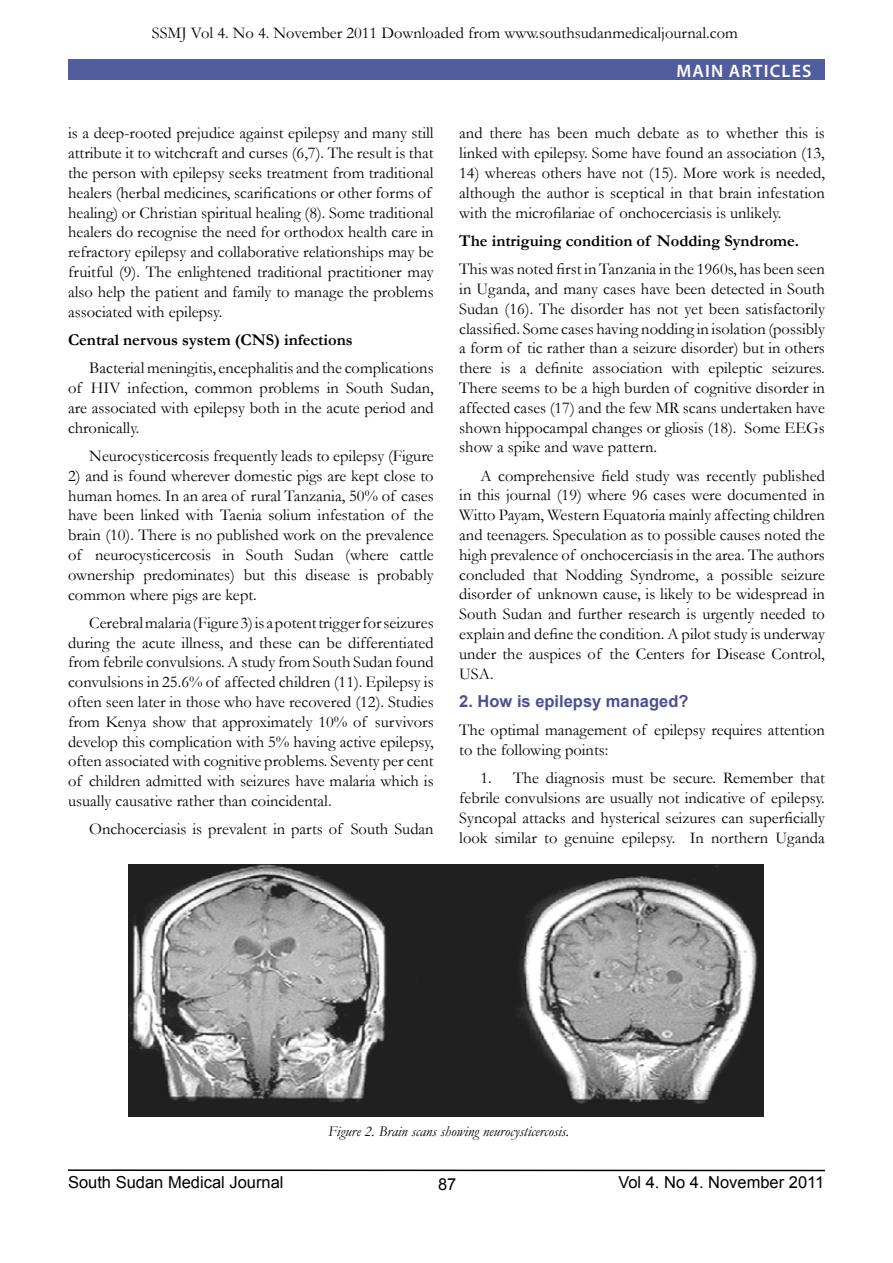
<style>
.page{position:relative;width:893px;height:1263px;background:#fff}
.page>*{position:absolute;margin:0;border:0;box-sizing:border-box;transform-origin:0 0}
.t1{font:600 18px "Myriad Pro";color:#fff}
.t2{font:16.5px/19.8px "Garamond";color:#000;text-align:justify}
.t3{font:700 16.5px "Garamond";color:#000}
.t4{font:16.5px "Arial";color:#000}
.t5{font:700 16.5px "Arial";color:#4f4e93}
.t6{font:italic 15px "Garamond";color:#000}
</style>
<div class="page">
<hr style="left:68px;top:1169px;width:757px;height:2px;background:#000">
<div style="left:68px;top:60px;width:757px;height:20px;background:#525da0"></div>
<img style="left:128px;top:864px;width:635px;height:252px">
<p class="t2" style="left:152px;top:23px;width:588px">SSMJ Vol 4. No 4. November 2011 Downloaded from www.southsudanmedicaljournal.com</p>
<p class="t2" style="left:68px;top:123px;width:367px;text-align:left">is a deep-rooted prejudice against epilepsy and many still attribute it to witchcraft and curses (6,7). The result is that the person with epilepsy seeks treatment from traditional healers (herbal medicines, scarifications or other forms of healing) or Christian spiritual healing (8). Some traditional healers do recognise the need for orthodox health care in refractory epilepsy and collaborative relationships may be fruitful (9). The enlightened traditional practitioner may also help the patient and family to manage the problems associated with epilepsy.</p>
<p class="t3" style="left:68px;top:328px;width:286px">Central nervous system (CNS) infections</p>
<p class="t2" style="left:68px;top:358px;width:367px;text-indent:21px">Bacterial meningitis, encephalitis and the complications of HIV infection, common problems in South Sudan, are associated with epilepsy both in the acute period and chronically.</p>
<p class="t2" style="left:89px;top:445px;width:346px">Neurocysticercosis frequently leads to epilepsy (Figure</p>
<p class="t2" style="left:68px;top:465px;width:367px">2) and is found wherever domestic pigs are kept close to human homes. In an area of rural Tanzania, 50% of cases have been linked with Taenia solium infestation of the brain (10). There is no published work on the prevalence of neurocysticercosis in South Sudan (where cattle ownership predominates) but this disease is probably common where pigs are kept.</p>
<p class="t2" style="left:68px;top:612px;width:367px;text-indent:21px">Cerebral malaria (Figure 3) is a potent trigger for seizures during the acute illness, and these can be differentiated from febrile convulsions. A study from South Sudan found convulsions in 25.6% of affected children (11). Epilepsy is often seen later in those who have recovered (12). Studies from Kenya show that approximately 10% of survivors develop this complication with 5% having active epilepsy, often associated with cognitive problems. Seventy per cent of children admitted with seizures have malaria which is usually causative rather than coincidental.</p>
<p class="t2" style="left:89px;top:819px;width:346px">Onchocerciasis is prevalent in parts of South Sudan</p>
<p class="t1" style="left:676px;top:59px;width:27px">MAIN</p>
<p class="t1" style="left:729px;top:59px;width:12px">ARTICLES</p>
<p class="t2" style="left:459px;top:123px;width:367px">and there has been much debate as to whether this is linked with epilepsy. Some have found an association (13,</p>
<p class="t2" style="left:459px;top:162px;width:367px">14) whereas others have not (15). More work is needed, although the author is sceptical in that brain infestation with the microfilariae of onchocerciasis is unlikely.</p>
<p class="t3" style="left:459px;top:229px;width:341px">The intriguing condition of Nodding Syndrome.</p>
<p class="t2" style="left:459px;top:259px;width:367px">This was noted first in Tanzania in the 1960s, has been seen in Uganda, and many cases have been detected in South Sudan (16). The disorder has not yet been satisfactorily classified. Some cases having nodding in isolation (possibly a form of tic rather than a seizure disorder) but in others there is a definite association with epileptic seizures.<br>There seems to be a high burden of cognitive disorder in affected cases (17) and the few MR scans undertaken have shown hippocampal changes or gliosis (18). Some EEGs show a spike and wave pattern.</p>
<p class="t2" style="left:459px;top:465px;width:367px;text-indent:21px">A comprehensive field study was recently published in this journal (19) where 96 cases were documented in Witto Payam, Western Equatoria mainly affecting children and teenagers. Speculation as to possible causes noted the high prevalence of onchocerciasis in the area. The authors concluded that Nodding Syndrome, a possible seizure disorder of unknown cause, is likely to be widespread in South Sudan and further research is urgently needed to explain and define the condition. A pilot study is underway under the auspices of the Centers for Disease Control, USA.</p>
<p class="t5" style="left:459px;top:690px;width:231px">2. How is epilepsy managed?</p>
<p class="t2" style="left:459px;top:720px;width:367px">The optimal management of epilepsy requires attention to the following points:</p>
<p class="t2" style="left:459px;top:768px;width:367px;text-indent:21px">1. The diagnosis must be secure. Remember that febrile convulsions are usually not indicative of epilepsy.<br>Syncopal attacks and hysterical seizures can superficially look similar to genuine epilepsy. In northern Uganda</p>
<p class="t6" style="left:328px;top:1121px;width:242px">Figure 2. Brain scans showing neurocysticercosis.</p>
<p class="t4" style="left:68px;top:1172px;width:217px">South Sudan Medical Journal</p>
<p class="t4" style="left:618px;top:1172px;width:207px">Vol 4. No 4. November 2011</p>
<p class="t4" style="left:438px;top:1173px;width:20px">87</p>
</div>
